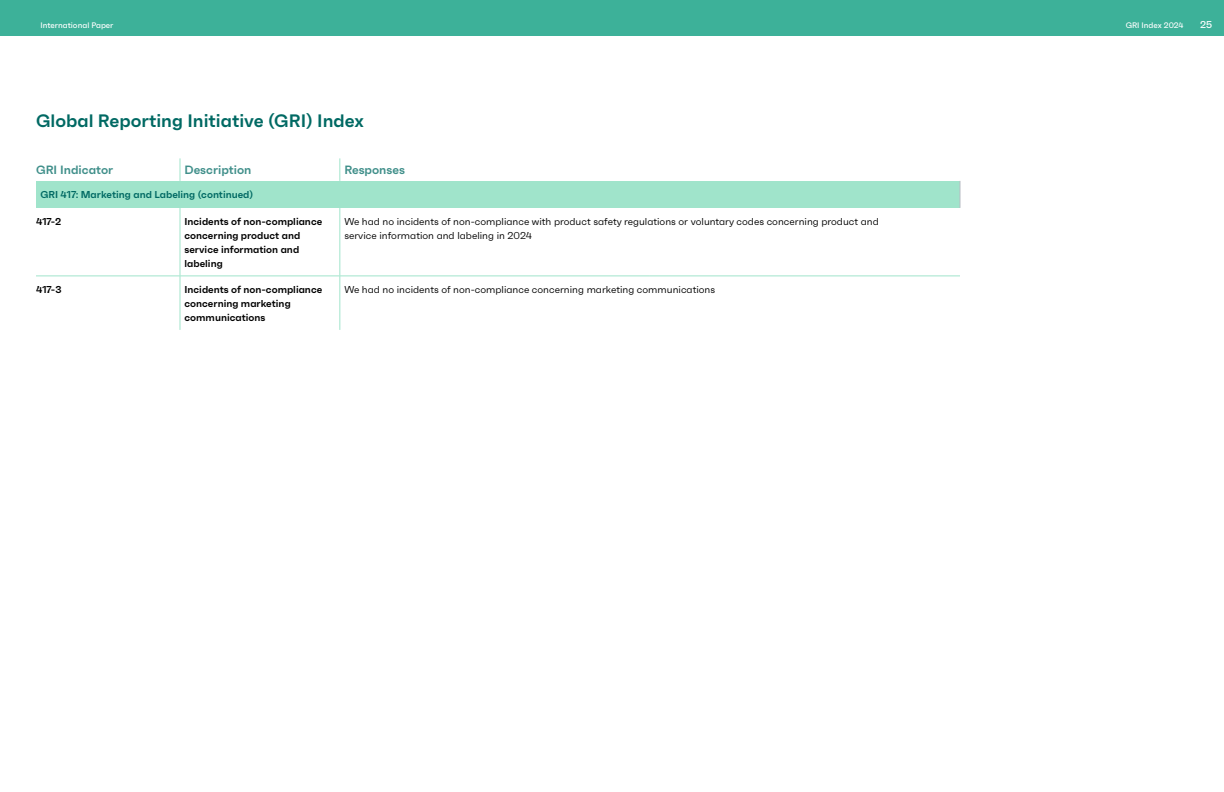
<style>
.page{position:relative;width:1224px;height:792px;background:#fff}
.page>*{position:absolute;margin:0;border:0;box-sizing:border-box;transform-origin:0 0}
.t1{font:600 18px "Faktum";color:#006963}
.GRI_Table_Heading{font:600 12px "Faktum";color:#408f8a}
.GRI_Body{font:10px/14px "Faktum";color:#000}
.GRI_Description{font:600 10px/14px "Faktum";color:#000}
.GRI_Section{font:600 10px "Faktum";color:#006963}
.GRI_Number{font:600 10px "Faktum";letter-spacing:-.005em;color:#000}
.t2{font:500 10px "Faktum";color:#fff}
.t3{font:500 8px "Faktum";color:#fff}
</style>
<div class="page">
<div style="left:36px;top:181px;width:924px;height:27px;background:#a0e4cb"></div>
<hr style="left:180px;top:208px;width:1px;height:68px;background:#a0e4cb">
<hr style="left:340px;top:208px;width:1px;height:68px;background:#a0e4cb">
<hr style="left:36px;top:276px;width:144px;height:1px;background:#a0e4cb">
<hr style="left:180px;top:276px;width:160px;height:1px;background:#a0e4cb">
<hr style="left:180px;top:276px;width:1px;height:54px;background:#a0e4cb">
<hr style="left:340px;top:276px;width:310px;height:1px;background:#a0e4cb">
<hr style="left:340px;top:276px;width:1px;height:54px;background:#a0e4cb">
<hr style="left:650px;top:276px;width:310px;height:1px;background:#a0e4cb">
<svg style="left:960px;top:181px;width:1px;height:27px"></svg>
<svg style="left:180px;top:158px;width:1px;height:23px"></svg>
<svg style="left:340px;top:158px;width:1px;height:23px"></svg>
<div style="left:0;top:0;width:1224px;height:36px;background:#3db199"></div>
<p class="t3" style="left:40px;top:20px;width:75px">International Paper</p>
<p class="t3" style="left:1126px;top:20px;width:59px">GRI Index 2024</p>
<p class="t2" style="left:1200px;top:19px;width:13px">25</p>
<h1 class="t1" style="left:36px;top:109px;width:330px">Global Reporting Initiative (GRI) Index</h1>
<p class="GRI_Table_Heading" style="left:36px;top:162px;width:79px">GRI Indicator</p>
<p class="GRI_Table_Heading" style="left:184px;top:162px;width:68px">Description</p>
<p class="GRI_Table_Heading" style="left:344px;top:162px;width:62px">Responses</p>
<p class="GRI_Section" style="left:40px;top:188px;width:214px">GRI 417: Marketing and Labeling (continued)</p>
<p class="GRI_Number" style="left:36px;top:215px;width:27px">417-2</p>
<p class="GRI_Description" style="left:184px;top:214px;width:139px">Incidents of non-compliance concerning product and service information and labeling</p>
<p class="GRI_Body" style="left:344px;top:214px;width:536px">We had no incidents of non-compliance with product safety regulations or voluntary codes concerning product and service information and labeling in 2024</p>
<p class="GRI_Number" style="left:36px;top:283px;width:27px">417-3</p>
<p class="GRI_Description" style="left:184px;top:282px;width:139px">Incidents of non-compliance concerning marketing communications</p>
<p class="GRI_Body" style="left:344px;top:282px;width:372px">We had no incidents of non-compliance concerning marketing communications</p>
</div>
